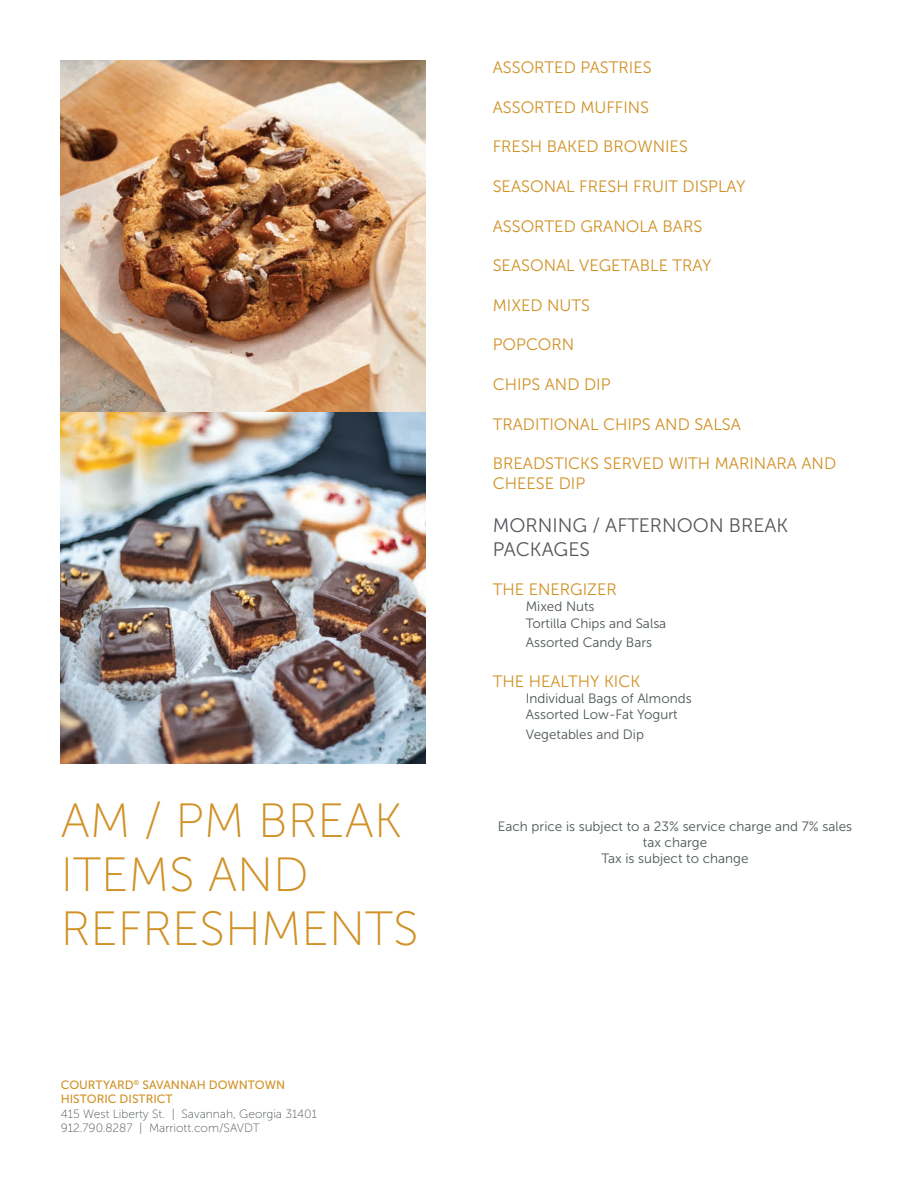
<style>
.page{position:relative;width:918px;height:1188px;background:#fff}
.page>*{position:absolute;margin:0;border:0;box-sizing:border-box;transform-origin:0 0}
.HEADER_3{font:48px/54px "Museo Sans 100";color:#d09125}
.ITEM_HEADER_TAB{font:19.5px/23.4px "Museo Sans 300";color:#54575a}
.ITEM_HEADER_TAB-2{font:16.5px/19.8px "Museo Sans 300";color:#d09125}
.ITEM_HEADER_TAB-3{font:13.5px/16.2px "Museo Sans 300";color:#4e5657;text-align:center}
.PROPERTY_ADDRESS-FRO{font:12px "Museo Sans 100";color:#4e5657}
.PROPERTY_ADDRESS-NAM{font:12px/14.4px "Museo Sans 500";color:#d09125}
</style>
<div class="page">
<img style="left:61px;top:61px;width:364px;height:703px">
<p class="HEADER_3" style="left:61px;top:794px;width:343px">AM / PM BREAK</p>
<p class="HEADER_3" style="left:61px;top:848px;width:359px">ITEMS AND<br>REFRESHMENTS</p>
<p class="PROPERTY_ADDRESS-NAM" style="left:61px;top:1078px;width:226px">COURTYARD<sup>®</sup> SAVANNAH DOWNTOWN<br>HISTORIC DISTRICT</p>
<p class="PROPERTY_ADDRESS-FRO" style="left:61px;top:1107px;width:258px">415 West Liberty St. | Savannah, Georgia 31401</p>
<p class="PROPERTY_ADDRESS-FRO" style="left:61px;top:1122px;width:201px">912.790.8287 | Marriott.com/SAVDT</p>
<p class="ITEM_HEADER_TAB-2" style="left:493px;top:58px;width:160px">ASSORTED PASTRIES</p>
<p class="ITEM_HEADER_TAB-2" style="left:493px;top:97px;width:158px">ASSORTED MUFFINS</p>
<p class="ITEM_HEADER_TAB-2" style="left:493px;top:137px;width:197px">FRESH BAKED BROWNIES</p>
<p class="ITEM_HEADER_TAB-2" style="left:493px;top:176px;width:254px">SEASONAL FRESH FRUIT DISPLAY</p>
<p class="ITEM_HEADER_TAB-2" style="left:493px;top:216px;width:211px">ASSORTED GRANOLA BARS</p>
<p class="ITEM_HEADER_TAB-2" style="left:493px;top:256px;width:220px">SEASONAL VEGETABLE TRAY</p>
<p class="ITEM_HEADER_TAB-2" style="left:493px;top:295px;width:99px">MIXED NUTS</p>
<p class="ITEM_HEADER_TAB-2" style="left:493px;top:335px;width:83px">POPCORN</p>
<p class="ITEM_HEADER_TAB-2" style="left:493px;top:374px;width:119px">CHIPS AND DIP</p>
<p class="ITEM_HEADER_TAB-2" style="left:493px;top:414px;width:250px">TRADITIONAL CHIPS AND SALSA</p>
<p class="ITEM_HEADER_TAB-2" style="left:493px;top:454px;width:345px">BREADSTICKS SERVED WITH MARINARA AND<br>CHEESE DIP</p>
<p class="ITEM_HEADER_TAB" style="left:493px;top:514px;width:297px">MORNING / AFTERNOON BREAK<br>PACKAGES</p>
<p class="ITEM_HEADER_TAB-2" style="left:493px;top:580px;width:126px">THE ENERGIZER</p>
<p class="ITEM_HEADER_TAB-3" style="left:526px;top:599px;width:70px">Mixed Nuts</p>
<p class="ITEM_HEADER_TAB-3" style="left:526px;top:615px;width:142px">Tortilla Chips and Salsa</p>
<p class="ITEM_HEADER_TAB-3" style="left:526px;top:635px;width:128px">Assorted Candy Bars</p>
<p class="ITEM_HEADER_TAB-2" style="left:493px;top:671px;width:149px">THE HEALTHY KICK</p>
<p class="ITEM_HEADER_TAB-3" style="left:526px;top:690px;width:167px">Individual Bags of Almonds</p>
<p class="ITEM_HEADER_TAB-3" style="left:526px;top:707px;width:153px">Assorted Low-Fat Yogurt</p>
<p class="ITEM_HEADER_TAB-3" style="left:526px;top:726px;width:120px">Vegetables and Dip</p>
<p class="ITEM_HEADER_TAB-3" style="left:498px;top:818px;width:356px">Each price is subject to a 23% service charge and 7% sales tax charge</p>
<p class="ITEM_HEADER_TAB-3" style="left:601px;top:851px;width:149px">Tax is subject to change</p>
</div>
